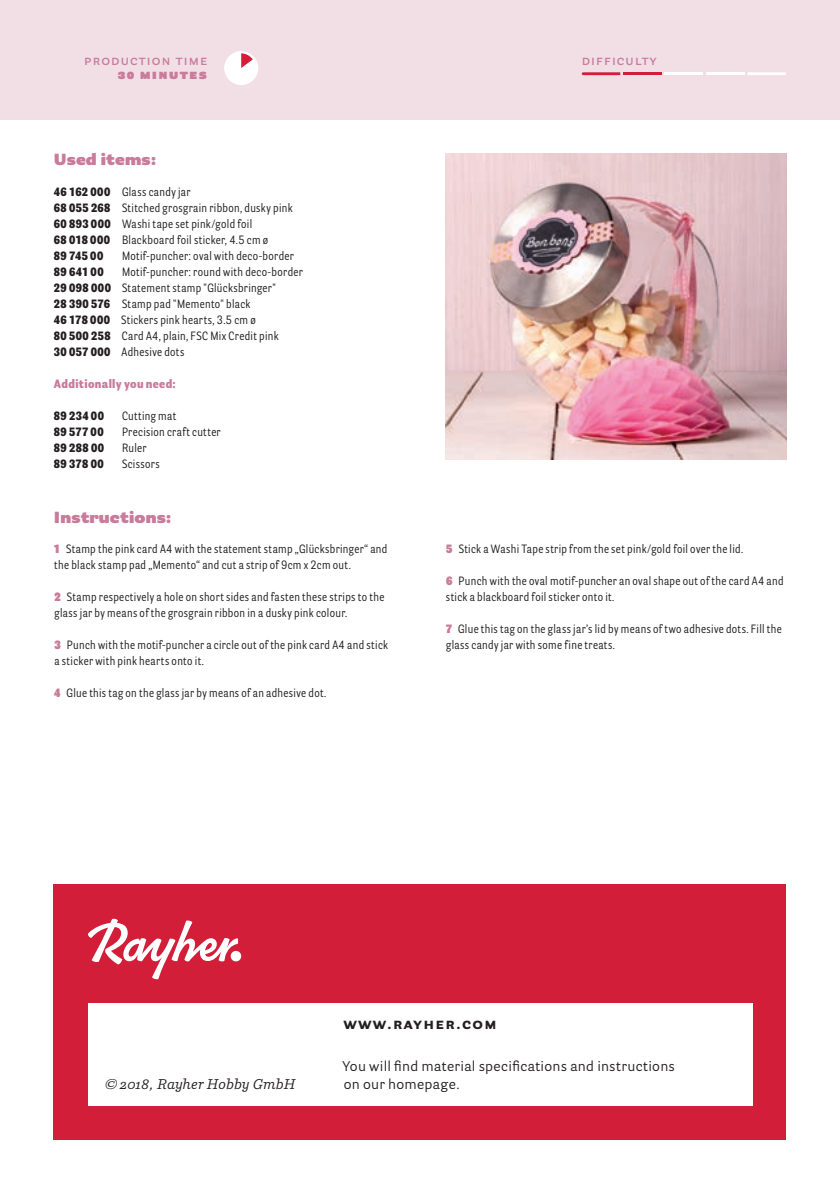
<style>
.page{position:relative;width:840px;height:1191px;background:#fff}
.page>*{position:absolute;margin:0;border:0;box-sizing:border-box;transform-origin:0 0}
.t1{font:900 16px "Parry Grotesque Pro";letter-spacing:.01em;color:#c97b9a}
.t2{font:700 16px "Parry Grotesque Pro";letter-spacing:.08em;color:#231f20}
.t3{font:14px/18px "Parry Grotesque Pro";letter-spacing:.02em;color:#231f20}
.t4{font:600 14px "Parry Grotesque Pro";letter-spacing:.08em;color:#c97b9a}
.t5{font:italic 14px "Parry Pro";letter-spacing:.01em;color:#231f20}
.t6{font:900 14px "Parry Grotesque Pro";letter-spacing:.08em;color:#c97b9a}
.t7{font:12px/16px "Parry Grot Con Pro";letter-spacing:.03em;color:#231f20}
.t8{font:900 12px "Parry Grot Con Pro";letter-spacing:.03em;color:#231f20}
.t9{font:900 12px "Parry Grot Con Pro";letter-spacing:.03em;color:#c97b9a}
.s1{font-weight:900}
.s2{font-weight:900;color:#c97b9a}
</style>
<div class="page">
<div style="left:54px;top:884px;width:731px;height:256px;background:#d21e38"></div>
<div style="left:88px;top:1003px;width:663px;height:103px;background:#fff"></div>
<div style="left:0;top:0;width:839px;height:119px;background:#f1dfe5"></div>
<svg style="left:88px;top:918px;width:150px;height:61px"></svg>
<div style="left:230px;top:951px;width:11px;height:10px;background:#fff;border-radius:50%"></div>
<div style="left:224px;top:51px;width:34px;height:34px;background:#fff;border-radius:50%"></div>
<img style="left:445px;top:153px;width:340px;height:306px">
<svg style="left:241px;top:53px;width:12px;height:15px"></svg>
<svg style="left:581px;top:72px;width:39px;height:3px"></svg>
<hr style="left:622px;top:72px;width:39px;height:3px;background:#d21e38">
<hr style="left:664px;top:72px;width:38px;height:3px;background:#fff">
<hr style="left:705px;top:72px;width:39px;height:3px;background:#fff">
<svg style="left:747px;top:72px;width:38px;height:3px"></svg>
<p class="t4" style="left:84px;top:50px;width:125px">production time</p>
<p class="t4" style="left:581px;top:50px;width:76px">difficulty</p>
<p class="t6" style="left:118px;top:63px;width:91px">30 minutes</p>
<h1 class="t1" style="left:54px;top:148px;width:104px">Used items:</h1>
<p class="t7" style="left:54px;top:184px;width:240px"><span class="s1">46 162 000</span> Glass candy jar<br><span class="s1">68 055 268</span> Stitched grosgrain ribbon, dusky pink<br><span class="s1">60 893 000</span> Washi tape set pink/gold foil<br><span class="s1">68 018 000</span> Blackboard foil sticker, 4.5 cm ø<br><span class="s1">89 745 00</span></p>
<p class="t7" style="left:122px;top:248px;width:173px">Motif-puncher: oval with deco-border</p>
<p class="t7" style="left:54px;top:264px;width:250px;text-indent:68px">Motif-puncher: round with deco-border <span class="s1">29 098 000</span> Statement stamp "Glücksbringer"<br><span class="s1">28 390 576</span> Stamp pad "Memento" black<br><span class="s1">46 178 000</span> Stickers pink hearts, 3.5 cm ø<br><span class="s1">80 500 258</span> Card A4, plain, FSC Mix Credit pink<br><span class="s1">30 057 000</span> Adhesive dots</p>
<p class="t9" style="left:54px;top:375px;width:123px">Additionally you need:</p>
<p class="t8" style="left:54px;top:407px;width:51px">89 234 00</p>
<p class="t7" style="left:122px;top:408px;width:56px">Cutting mat</p>
<p class="t8" style="left:54px;top:423px;width:51px">89 577 00</p>
<p class="t7" style="left:122px;top:424px;width:100px">Precision craft cutter</p>
<p class="t8" style="left:54px;top:439px;width:52px">89 288 00</p>
<p class="t7" style="left:122px;top:440px;width:26px">Ruler</p>
<p class="t8" style="left:54px;top:455px;width:51px">89 378 00</p>
<p class="t7" style="left:122px;top:456px;width:39px">Scissors</p>
<p class="t8" style="left:54px;top:263px;width:51px">89 641 00</p>
<h1 class="t1" style="left:54px;top:505px;width:119px">Instructions:</h1>
<p class="t7" style="left:54px;top:541px;width:335px"><span class="s2">1</span> Stamp the pink card A4 with the statement stamp „Glücksbringer“ and the black stamp pad „Memento“ and cut a strip of 9cm x 2cm out.</p>
<p class="t7" style="left:54px;top:589px;width:331px"><span class="s2">2</span> Stamp respectively a hole on short sides and fasten these strips to the glass jar by means of the grosgrain ribbon in a dusky pink colour.</p>
<p class="t7" style="left:54px;top:637px;width:335px"><span class="s2">3</span> Punch with the motif-puncher a circle out of the pink card A4 and stick a sticker with pink hearts onto it.</p>
<p class="t7" style="left:54px;top:685px;width:273px"><span class="s2">4</span> Glue this tag on the glass jar by means of an adhesive dot.</p>
<p class="t7" style="left:446px;top:541px;width:298px"><span class="s2">5</span> Stick a Washi Tape strip from the set pink/gold foil over the lid.</p>
<p class="t7" style="left:445px;top:573px;width:339px"><span class="s2">6</span> Punch with the oval motif-puncher an oval shape out of the card A4 and stick a blackboard foil sticker onto it.</p>
<p class="t7" style="left:445px;top:621px;width:337px"><span class="s2">7</span> Glue this tag on the glass jar’s lid by means of two adhesive dots. Fill the glass candy jar with some fine treats.</p>
<p class="t5" style="left:105px;top:1074px;width:192px">© 2018, Rayher Hobby GmbH</p>
<h1 class="t2" style="left:343px;top:1012px;width:155px">www.rayher.com</h1>
<p class="t3" style="left:342px;top:1056px;width:334px">You will find material specifications and instructions on our homepage.</p>
</div>
